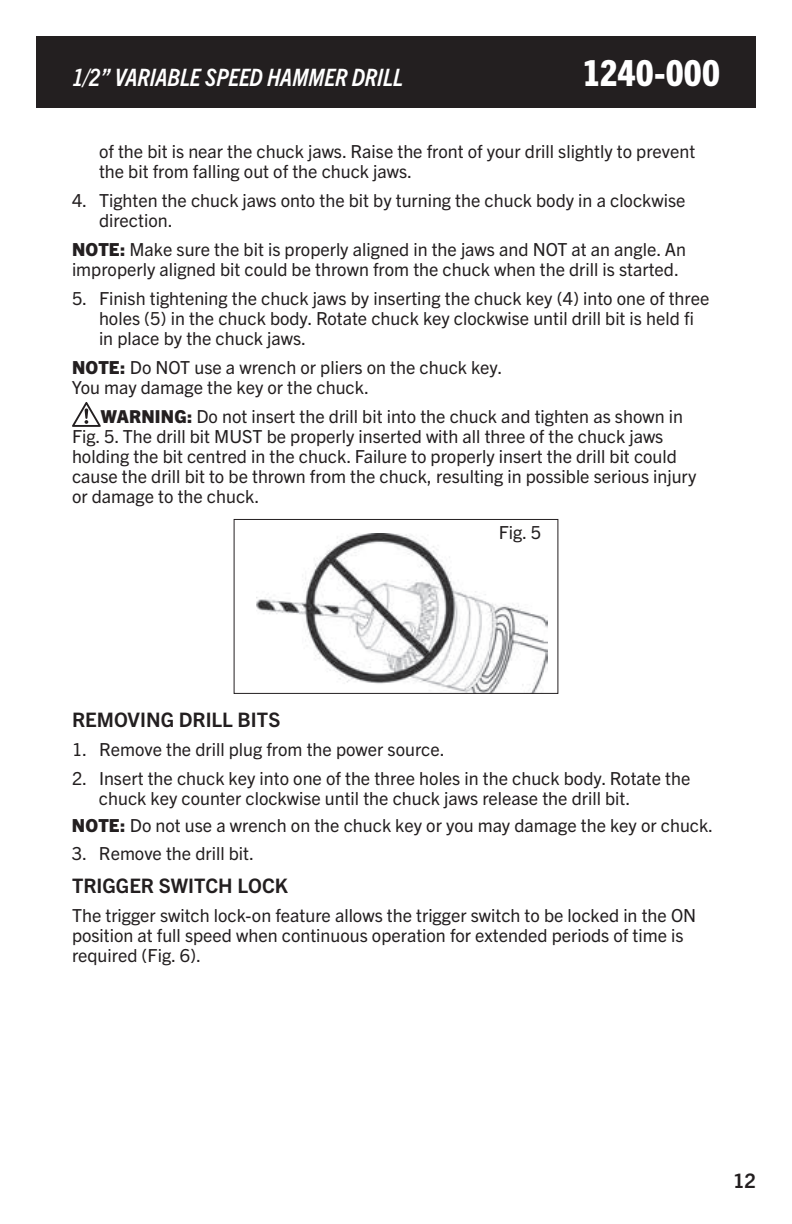
<style>
.page{position:relative;width:792px;height:1224px;background:#fff}
.page>*{position:absolute;margin:0;border:0;box-sizing:border-box;transform-origin:0 0}
.t1{font:800 condensed 36px "Trade Gothic Next LT Pro";letter-spacing:.005em;color:#fff}
.t2{font:italic 700 condensed 24px "Trade Gothic Next LT Pro";letter-spacing:-.005em;color:#fff}
.t3{font:700 20px "Trade Gothic Next LT Pro";color:#231f20}
.t4{font:18px/20px "Trade Gothic Next LT Pro";color:#231f20}
.s1{font-weight:800}
.s2{font-weight:800;font-size:17.8px}
</style>
<div class="page">
<div style="left:36px;top:36px;width:720px;height:72px;background:#231f20"></div>
<svg style="left:72px;top:402px;width:29px;height:25px"></svg>
<img style="left:256px;top:533px;width:292px;height:159px">
<div style="left:234px;top:519px;width:324px;height:175px;border:1px solid #231f20"></div>
<h2 class="t2" style="left:72px;top:61px;width:333px">1/2” VARIABLE SPEED HAMMER DRILL</h2>
<h1 class="t1" style="left:583px;top:48px;width:139px">1240-000</h1>
<p class="t4" style="left:99px;top:140px;width:598px">of the bit is near the chuck jaws. Raise the front of your drill slightly to prevent the bit from falling out of the chuck jaws.</p>
<p class="t4" style="left:99px;top:189px;width:588px;text-indent:-27px">4. Tighten the chuck jaws onto the bit by turning the chuck body in a clockwise direction.</p>
<p class="t4" style="left:72px;top:238px;width:616px"><span class="s1">NOTE:</span> Make sure the bit is properly aligned in the jaws and NOT at an angle. An improperly aligned bit could be thrown from the chuck when the drill is started.</p>
<p class="t4" style="left:99px;top:287px;width:612px;text-indent:-27px">5. Finish tightening the chuck jaws by inserting the chuck key (4) into one of three holes (5) in the chuck body. Rotate chuck key clockwise until drill bit is held fi in place by the chuck jaws.</p>
<p class="t4" style="left:72px;top:356px;width:432px"><span class="s1">NOTE:</span> Do NOT use a wrench or pliers on the chuck key.<br>You may damage the key or the chuck.</p>
<p class="t4" style="left:72px;top:405px;width:626px;text-indent:29px"><span class="s2">WARNING:</span> Do not insert the drill bit into the chuck and tighten as shown in Fig. 5. The drill bit MUST be properly inserted with all three of the chuck jaws holding the bit centred in the chuck. Failure to properly insert the drill bit could cause the drill bit to be thrown from the chuck, resulting in possible serious injury or damage to the chuck.</p>
<p class="t4" style="left:499px;top:521px;width:44px">Fig. 5</p>
<p class="t3" style="left:72px;top:706px;width:210px">REMOVING DRILL BITS</p>
<p class="t4" style="left:72px;top:738px;width:374px">1. Remove the drill plug from the power source.</p>
<p class="t4" style="left:99px;top:767px;width:593px;text-indent:-27px">2. Insert the chuck key into one of the three holes in the chuck body. Rotate the chuck key counter clockwise until the chuck jaws release the drill bit.</p>
<p class="t4" style="left:72px;top:815px;width:643px"><span class="s1">NOTE:</span> Do not use a wrench on the chuck key or you may damage the key or chuck.</p>
<p class="t4" style="left:72px;top:842px;width:184px">3. Remove the drill bit.</p>
<p class="t3" style="left:72px;top:872px;width:217px">TRIGGER SWITCH LOCK</p>
<p class="t4" style="left:72px;top:904px;width:626px">The trigger switch lock-on feature allows the trigger switch to be locked in the ON position at full speed when continuous operation for extended periods of time is required (Fig. 6).</p>
<p class="t3" style="left:733px;top:1167px;width:24px">12</p>
</div>
